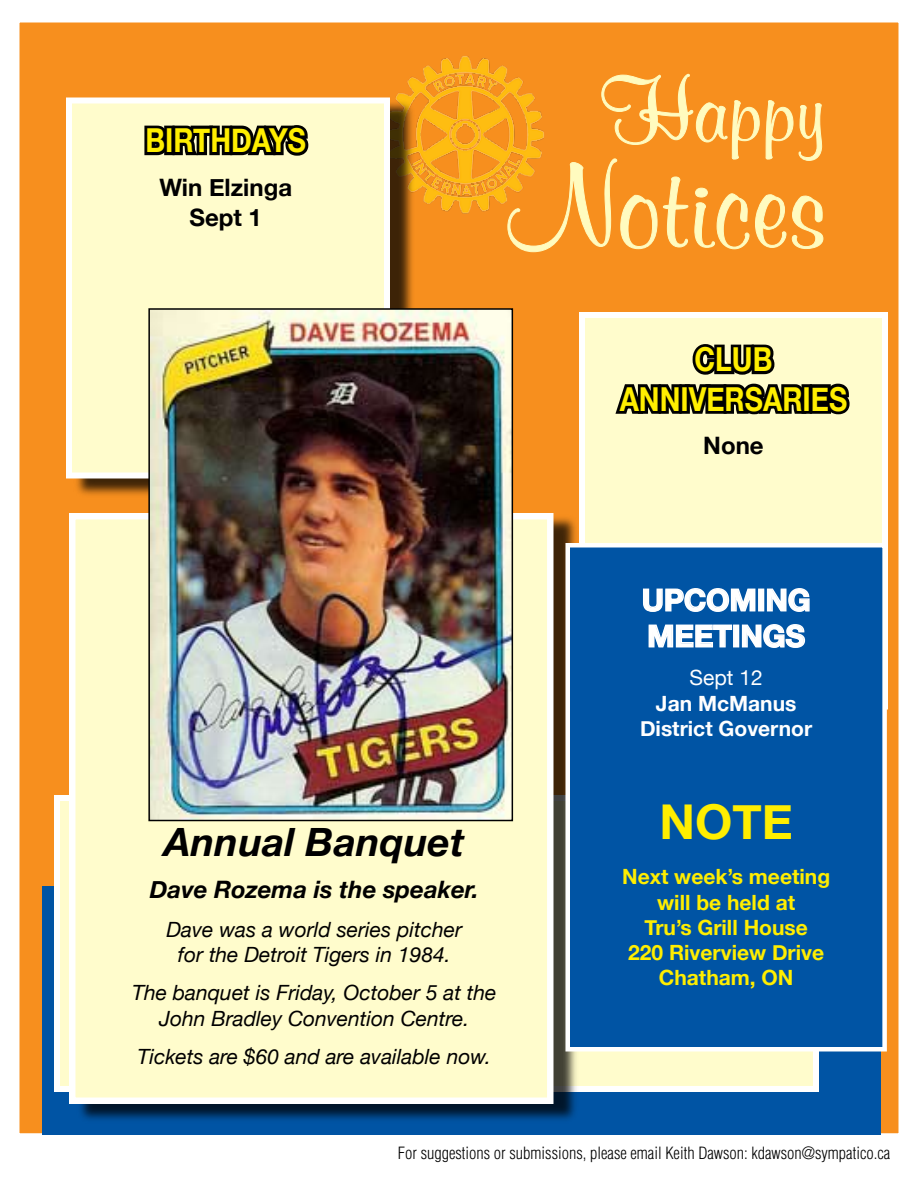
<style>
.page{position:relative;width:918px;height:1188px;background:#fff}
.page>*{position:absolute;margin:0;border:0;box-sizing:border-box;transform-origin:0 0}
.t1{font:700 121.5px "Murray Hill BT";color:#fffbbf}
.t2{font:700 90px "Murray Hill BT";color:#fffbbf}
.t3{font:700 48px "Helvetica Neue";color:#fe0}
.t4{font:italic 700 39px "Helvetica Neue";color:#000}
.t5{font:700 33px/39.6px "Helvetica Neue";color:#fe0;text-align:right;scale:.85 1}
.t6{font:700 30px/36px "Helvetica Neue";color:#fff}
.t7{font:italic 700 24px "Helvetica Neue";color:#000}
.t8{font:700 24px/30px "Helvetica Neue";color:#000;text-align:center}
.t9{font:italic 21px/25.2px "Helvetica Neue";color:#000;text-align:center}
.t10{font:700 21px/25.2px "Helvetica Neue";color:#fe0;text-align:center}
.t11{font:700 21px/25.2px "Helvetica Neue";color:#fff;text-align:center}
.t12{font:21px "Helvetica Neue";color:#fff}
.t13{font:300 condensed 16.5px "Helvetica";color:#000}
</style>
<div class="page">
<div style="left:19px;top:22px;width:880px;height:1112px;background:#f78f1e"></div>
<svg style="left:507px;top:74px;width:317px;height:178px"></svg>
<img style="left:384px;top:56px;width:162px;height:161px">
<div style="left:73px;top:99px;width:343px;height:400px;background:#000;opacity:.75"></div>
<div style="left:69px;top:100px;width:318px;height:376px;background:#fffccc"></div>
<div style="left:66px;top:98px;width:324px;height:380px;border:6px solid #fff"></div>
<svg style="left:141px;top:97px;width:172px;height:59px"></svg>
<div style="left:42px;top:886px;width:838px;height:250px;background:#0054a4"></div>
<div style="left:57px;top:798px;width:759px;height:291px;background:#fffccc"></div>
<div style="left:76px;top:514px;width:503px;height:610px;background:#000;opacity:.75"></div>
<div style="left:72px;top:516px;width:478px;height:585px;background:#fffccc"></div>
<div style="left:69px;top:513px;width:484px;height:591px;border:6px solid #fff"></div>
<div style="left:582px;top:315px;width:303px;height:391px;background:#fffccc"></div>
<div style="left:579px;top:312px;width:309px;height:398px;border:6px solid #fff"></div>
<svg style="left:615px;top:344px;width:235px;height:71px"></svg>
<div style="left:568px;top:545px;width:317px;height:504px;background:#0054a4"></div>
<svg style="left:643px;top:588px;width:113px;height:24px"></svg>
<div style="left:758px;top:589px;width:6px;height:22px;border:2px solid #fff"></div>
<svg style="left:766px;top:588px;width:44px;height:24px"></svg>
<svg style="left:648px;top:624px;width:85px;height:24px"></svg>
<div style="left:733px;top:625px;width:6px;height:22px;border:2px solid #fff"></div>
<svg style="left:741px;top:624px;width:65px;height:24px"></svg>
<div style="left:566px;top:543px;width:321px;height:509px;border:4px solid #fff"></div>
<img style="left:151px;top:311px;width:359px;height:507px">
<div style="left:148px;top:308px;width:365px;height:513px;border:2px solid #000"></div>
<h3 class="t5" style="left:145px;top:120px;width:187px">Birthdays</h3>
<p class="t8" style="left:159px;top:172px;width:134px">Win Elzinga<br>Sept 1</p>
<h2 class="t2" style="left:600px;top:55px;width:225px">Happy</h2>
<h1 class="t1" style="left:506px;top:131px;width:320px">Notices</h1>
<h3 class="t5" style="left:620px;top:339px;width:189px">CLUB<br>ANNIVERSARIE</h3>
<h3 class="t5" style="left:829px;top:378px;width:23px">S</h3>
<p class="t8" style="left:703px;top:430px;width:62px">None</p>
<h3 class="t4" style="left:164px;top:817px;width:302px">Annual Banquet</h3>
<p class="t7" style="left:150px;top:874px;width:330px">Dave Rozema is the speaker.</p>
<p class="t9" style="left:166px;top:916px;width:297px">Dave was a world series pitcher for the Detroit Tigers in 1984.</p>
<p class="t9" style="left:132px;top:980px;width:366px">The banquet is Friday, October 5 at the<br>John Bradley Convention Centre.</p>
<p class="t9" style="left:137px;top:1044px;width:355px">Tickets are $60 and are available now.</p>
<h3 class="t6" style="left:642px;top:581px;width:170px">UPCOMI NG<br>MEETI</h3>
<h3 class="t6" style="left:741px;top:617px;width:66px">NGS</h3>
<p class="t12" style="left:690px;top:665px;width:75px">Sept 12</p>
<p class="t11" style="left:640px;top:690px;width:174px">Jan McManus<br>District Governor</p>
<h3 class="t3" style="left:660px;top:792px;width:135px">Note</h3>
<p class="t10" style="left:622px;top:864px;width:210px">Next week’s meeting will be held at<br>Tru’s Grill House<br>220 Riverview Drive<br>Chatham, ON</p>
<p class="t13" style="left:398px;top:1144px;width:494px">For suggestions or submissions, please email Keith Dawson: kdawson@sympatico.ca</p>
</div>
